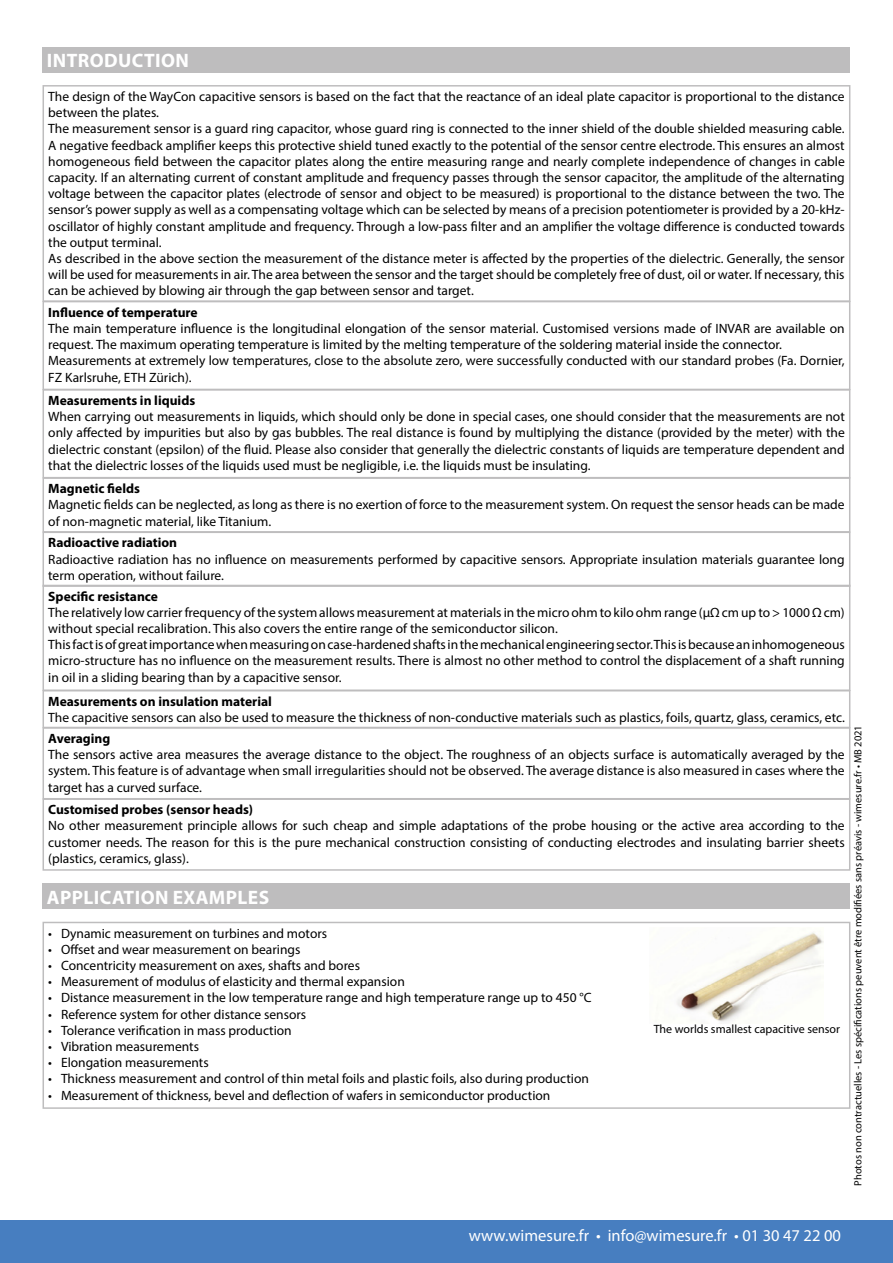
<style>
.page{position:relative;width:893px;height:1263px;background:#fff}
.page>*{position:absolute;margin:0;border:0;box-sizing:border-box;transform-origin:0 0}
.t1{font:700 19.5px "Myriad Pro";letter-spacing:.02em;color:#fff}
.t2{font:16.5px "Myriad Pro";color:#fff}
.t3{font:13.5px/16.2px "Myriad Pro";color:#000}
.t4{font:700 13.5px "Myriad Pro";color:#000}
.t5{font:12px "Myriad Pro";color:#000}
.t6{font:10.5px "Myriad Pro";color:#000}
</style>
<div class="page">
<div style="left:0;top:1220px;width:893px;height:43px;background:#477ec0"></div>
<div style="left:43px;top:47px;width:807px;height:25px;background:#bebdbe"></div>
<div style="left:43px;top:85px;width:807px;height:217px;border:2px solid #bebdbe"></div>
<div style="left:43px;top:301px;width:807px;height:89px;border:2px solid #bebdbe"></div>
<div style="left:43px;top:389px;width:807px;height:89px;border:2px solid #bebdbe"></div>
<div style="left:43px;top:477px;width:807px;height:56px;border:2px solid #bebdbe"></div>
<div style="left:43px;top:531px;width:807px;height:56px;border:2px solid #bebdbe"></div>
<div style="left:43px;top:585px;width:807px;height:106px;border:2px solid #bebdbe"></div>
<div style="left:43px;top:690px;width:807px;height:38px;border:2px solid #bebdbe"></div>
<div style="left:43px;top:727px;width:807px;height:72px;border:2px solid #bebdbe"></div>
<div style="left:43px;top:798px;width:807px;height:73px;border:2px solid #bebdbe"></div>
<div style="left:43px;top:883px;width:807px;height:26px;background:#bebdbe"></div>
<div style="left:43px;top:922px;width:807px;height:187px;border:2px solid #bebdbe"></div>
<img style="left:677px;top:932px;width:146px;height:90px">
<h1 class="t1" style="left:47px;top:48px;width:143px">INTRODUCTION</h1>
<p class="t3" style="left:48px;top:88px;width:798px">The design of the WayCon capacitive sensors is based on the fact that the reactance of an ideal plate capacitor is proportional to the distance between the plates.<br>The measurement sensor is a guard ring capacitor, whose guard ring is connected to the inner shield of the double shielded measuring cable.<br>A negative feedback amplifier keeps this protective shield tuned exactly to the potential of the sensor centre electrode. This ensures an almost homogeneous field between the capacitor plates along the entire measuring range and nearly complete independence of changes in cable capacity. If an alternating current of constant amplitude and frequency passes through the sensor capacitor, the amplitude of the alternating voltage between the capacitor plates (electrode of sensor and object to be measured) is proportional to the distance between the two. The sensor’s power supply as well as a compensating voltage which can be selected by means of a precision potentiometer is provided by a 20-kHz&shy;oscillator of highly constant amplitude and frequency. Through a low-pass filter and an amplifier the voltage difference is conducted towards the output terminal.<br>As described in the above section the measurement of the distance meter is affected by the properties of the dielectric. Generally, the sensor will be used for measurements in air. The area between the sensor and the target should be completely free of dust, oil or water. If necessary, this can be achieved by blowing air through the gap between sensor and target.</p>
<p class="t4" style="left:48px;top:303px;width:151px">Influence of temperature</p>
<p class="t3" style="left:48px;top:320px;width:798px">The main temperature influence is the longitudinal elongation of the sensor material. Customised versions made of INVAR are available on request. The maximum operating temperature is limited by the melting temperature of the soldering material inside the connector.<br>Measurements at extremely low temperatures, close to the absolute zero, were successfully conducted with our standard probes (Fa. Dornier, FZ Karlsruhe, ETH Zürich).</p>
<p class="t4" style="left:48px;top:392px;width:148px">Measurements in liquids</p>
<p class="t3" style="left:48px;top:408px;width:798px;text-align:justify">When carrying out measurements in liquids, which should only be done in special cases, one should consider that the measurements are not only affected by impurities but also by gas bubbles. The real distance is found by multiplying the distance (provided by the meter) with the dielectric constant (epsilon) of the fluid. Please also consider that generally the dielectric constants of liquids are temperature dependent and that the dielectric losses of the liquids used must be negligible, i.e. the liquids must be insulating.</p>
<p class="t4" style="left:48px;top:480px;width:93px">Magnetic fields</p>
<p class="t3" style="left:48px;top:497px;width:798px">Magnetic fields can be neglected, as long as there is no exertion of force to the measurement system. On request the sensor heads can be made of non-magnetic material, like Titanium.</p>
<p class="t4" style="left:48px;top:534px;width:130px">Radioactive radiation</p>
<p class="t3" style="left:48px;top:551px;width:798px">Radioactive radiation has no influence on measurements performed by capacitive sensors. Appropriate insulation materials guarantee long term operation, without failure.</p>
<p class="t4" style="left:48px;top:587px;width:111px">Specific resistance</p>
<p class="t3" style="left:48px;top:604px;width:798px">The relatively low carrier frequency of the system allows measurement at materials in the micro ohm to kilo ohm range (μΩ cm up to &gt; 1000 Ω cm) without special recalibration. This also covers the entire range of the semiconductor silicon.<br>This fact is of great importance when measuring on case-hardened shafts in the mechanical engineering sector. This is because an inhomogeneous micro-structure has no influence on the measurement results. There is almost no other method to control the displacement of a shaft running in oil in a sliding bearing than by a capacitive sensor.</p>
<p class="t4" style="left:48px;top:692px;width:225px">Measurements on insulation material</p>
<p class="t3" style="left:48px;top:709px;width:798px">The capacitive sensors can also be used to measure the thickness of non-conductive materials such as plastics, foils, quartz, glass, ceramics, etc.</p>
<p class="t4" style="left:48px;top:730px;width:64px">Averaging</p>
<p class="t3" style="left:48px;top:746px;width:798px;text-align:justify">The sensors active area measures the average distance to the object. The roughness of an objects surface is automatically averaged by the system. This feature is of advantage when small irregularities should not be observed. The average distance is also measured in cases where the target has a curved surface.</p>
<p class="t4" style="left:48px;top:801px;width:206px">Customised probes (sensor heads)</p>
<p class="t3" style="left:48px;top:818px;width:798px;text-align:justify">No other measurement principle allows for such cheap and simple adaptations of the probe housing or the active area according to the customer needs. The reason for this is the pure mechanical construction consisting of conducting electrodes and insulating barrier sheets (plastics, ceramics, glass).</p>
<h1 class="t1" style="left:47px;top:884px;width:224px">APPLICATION EXAMPLES</h1>
<p class="t3" style="left:48px;top:925px;width:280px">• Dynamic measurement on turbines and motors</p>
<p class="t3" style="left:48px;top:941px;width:254px">• Offset and wear measurement on bearings</p>
<p class="t3" style="left:48px;top:957px;width:313px">• Concentricity measurement on axes, shafts and bores</p>
<p class="t3" style="left:48px;top:973px;width:358px">• Measurement of modulus of elasticity and thermal expansion</p>
<p class="t3" style="left:48px;top:989px;width:545px">• Distance measurement in the low temperature range and high temperature range up to 450 °C</p>
<p class="t3" style="left:48px;top:1006px;width:259px">• Reference system for other distance sensors</p>
<p class="t3" style="left:48px;top:1022px;width:245px">• Tolerance verification in mass production</p>
<p class="t3" style="left:48px;top:1038px;width:152px">• Vibration measurements</p>
<p class="t3" style="left:48px;top:1054px;width:162px">• Elongation measurements</p>
<p class="t3" style="left:48px;top:1070px;width:542px">• Thickness measurement and control of thin metal foils and plastic foils, also during production</p>
<p class="t3" style="left:48px;top:1087px;width:504px">• Measurement of thickness, bevel and deflection of wafers in semiconductor production</p>
<p class="t5" style="left:654px;top:1021px;width:188px">The worlds smallest capacitive sensor</p>
<p class="t6" style="left:852px;top:1186px;width:462px;rotate:-90deg">Photos non contractuelles - Les spécifications peuvent être modifiées sans préavis - wimesure.fr • MB 2021</p>
<p class="t2" style="left:469px;top:1226px;width:374px">www.wimesure.fr • info@wimesure.fr • 01 30 47 22 00</p>
</div>
